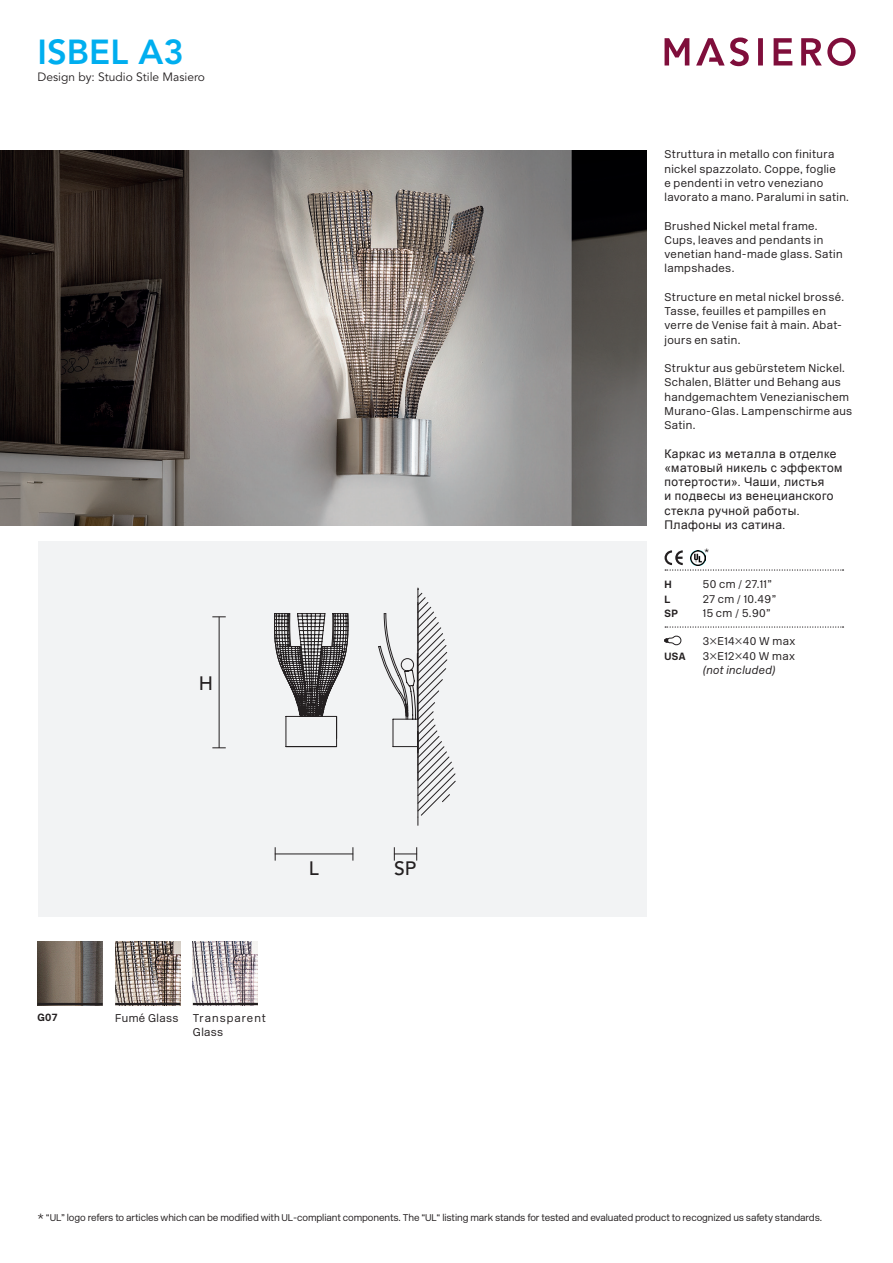
<style>
.page{position:relative;width:893px;height:1263px;background:#fff}
.page>*{position:absolute;margin:0;border:0;box-sizing:border-box;transform-origin:0 0}
.t1{font:800 34.5px "Avenir LT Std";color:#00aeef}
.t2{font:500 19.35px "Avenir LT Std";color:#231f20}
.t3{font:12px/14.2px "Arial";letter-spacing:.04em;color:#231f20}
.t4{font:12px "Avenir LT Std";color:#231f20}
.t5{font:300 11.25px/14.2px "New Rail Alphabet";letter-spacing:.035em;color:#231f20}
.t6{font:300 11.25px/14.2px "New Rail Alphabet";letter-spacing:.085em;color:#231f20}
.t7{font:italic 300 11.25px "New Rail Alphabet";letter-spacing:.03em;color:#231f20}
.t8{font:700 10.5px "New Rail Alphabet";letter-spacing:.04em;color:#231f20}
.t9{font:10.5px "Avenir LT Std";color:#231f20}
.t10{font:300 9.75px "New Rail Alphabet";letter-spacing:-.01em;color:#231f20}
.s1{font-size:10.5px}
</style>
<div class="page">
<div style="left:38px;top:542px;width:608px;height:375px;background:#f2f3f4"></div>
<svg style="left:665px;top:38px;width:190px;height:28px"></svg>
<img style="left:38px;top:941px;width:65px;height:62px">
<hr style="left:38px;top:1003px;width:65px;height:2px;background:#231f20">
<img style="left:193px;top:941px;width:65px;height:62px">
<hr style="left:193px;top:1003px;width:65px;height:2px;background:#231f20">
<img style="left:115px;top:941px;width:65px;height:62px">
<hr style="left:115px;top:1003px;width:65px;height:2px;background:#231f20">
<img style="left:0;top:150px;width:646px;height:375px">
<hr style="left:219px;top:617px;width:1px;height:131px;background:#231f20">
<svg style="left:212px;top:616px;width:14px;height:1px"></svg>
<svg style="left:212px;top:747px;width:14px;height:1px"></svg>
<svg style="left:275px;top:847px;width:1px;height:14px"></svg>
<svg style="left:352px;top:847px;width:1px;height:14px"></svg>
<hr style="left:275px;top:853px;width:78px;height:1px;background:#231f20">
<svg style="left:394px;top:847px;width:23px;height:14px"></svg>
<svg style="left:274px;top:587px;width:182px;height:239px"></svg>
<hr style="left:418px;top:588px;width:1px;height:229px;background:#231f20">
<svg style="left:664px;top:635px;width:17px;height:10px"></svg>
<svg style="left:664px;top:550px;width:179px;height:21px"></svg>
<svg style="left:665px;top:626px;width:178px;height:2px"></svg>
<h1 class="t1" style="left:38px;top:31px;width:148px">ISBEL A3</h1>
<p class="t4" style="left:38px;top:70px;width:169px">Design by: Studio Stile Masiero</p>
<h2 class="t2" style="left:199px;top:672px;width:16px">H</h2>
<h2 class="t2" style="left:309px;top:857px;width:12px">L</h2>
<h2 class="t2" style="left:394px;top:857px;width:24px">SP</h2>
<p class="t5" style="left:115px;top:1011px;width:65px">Fumé Glass</p>
<p class="t8" style="left:38px;top:1011px;width:21px">G07</p>
<p class="t6" style="left:193px;top:1011px;width:75px">Transparent<br>Glass</p>
<p class="t5" style="left:664px;top:147px;width:186px">Struttura in metallo con finitura nickel spazzolato. Coppe, foglie<br>e pendenti in vetro veneziano lavorato a mano. Paralumi in satin.</p>
<p class="t5" style="left:664px;top:218px;width:180px">Brushed Nickel metal frame.<br>Cups, leaves and pendants in venetian hand-made glass. Satin lampshades.</p>
<p class="t5" style="left:664px;top:290px;width:181px">Structure en metal nickel brossé.<br>Tasse, feuilles et pampilles en verre de Venise fait à main. Abat&shy;jours en satin.</p>
<p class="t5" style="left:664px;top:361px;width:189px">Struktur aus gebürstetem Nickel.<br>Schalen, Blätter und Behang aus handgemachtem Venezianischem<br>Murano-Glas. Lampenschirme aus<br>Satin.</p>
<p class="t3" style="left:664px;top:446px;width:179px">Каркас из металла в отделке «матовый никель с эффектом потертости». Чаши, листья<br>и подвесы из венецианского стекла ручной работы.<br>Плафоны из сатина.</p>
<p class="t9" style="left:704px;top:547px;width:6px">*</p>
<p class="t8" style="left:664px;top:578px;width:9px">H</p>
<p class="t5" style="left:703px;top:577px;width:71px">50 cm / 27.11”</p>
<p class="t8" style="left:664px;top:592px;width:8px">L</p>
<p class="t5" style="left:703px;top:591px;width:75px">27 cm / 10.49”</p>
<p class="t8" style="left:664px;top:606px;width:15px">SP</p>
<p class="t5" style="left:703px;top:605px;width:69px">15 cm / 5.90”</p>
<p class="t5" style="left:703px;top:634px;width:94px">3×E14×40 W max</p>
<p class="t8" style="left:664px;top:649px;width:22px">USA</p>
<p class="t5" style="left:703px;top:648px;width:94px">3×E12×40 W max</p>
<p class="t7" style="left:703px;top:662px;width:75px">(not included)</p>
<p class="t10" style="left:38px;top:1211px;width:786px"><span class="s1">*</span> “UL” logo refers to articles which can be modified with UL-compliant components. The “UL“ listing mark stands for tested and evaluated product to recognized us safety standards.</p>
</div>
